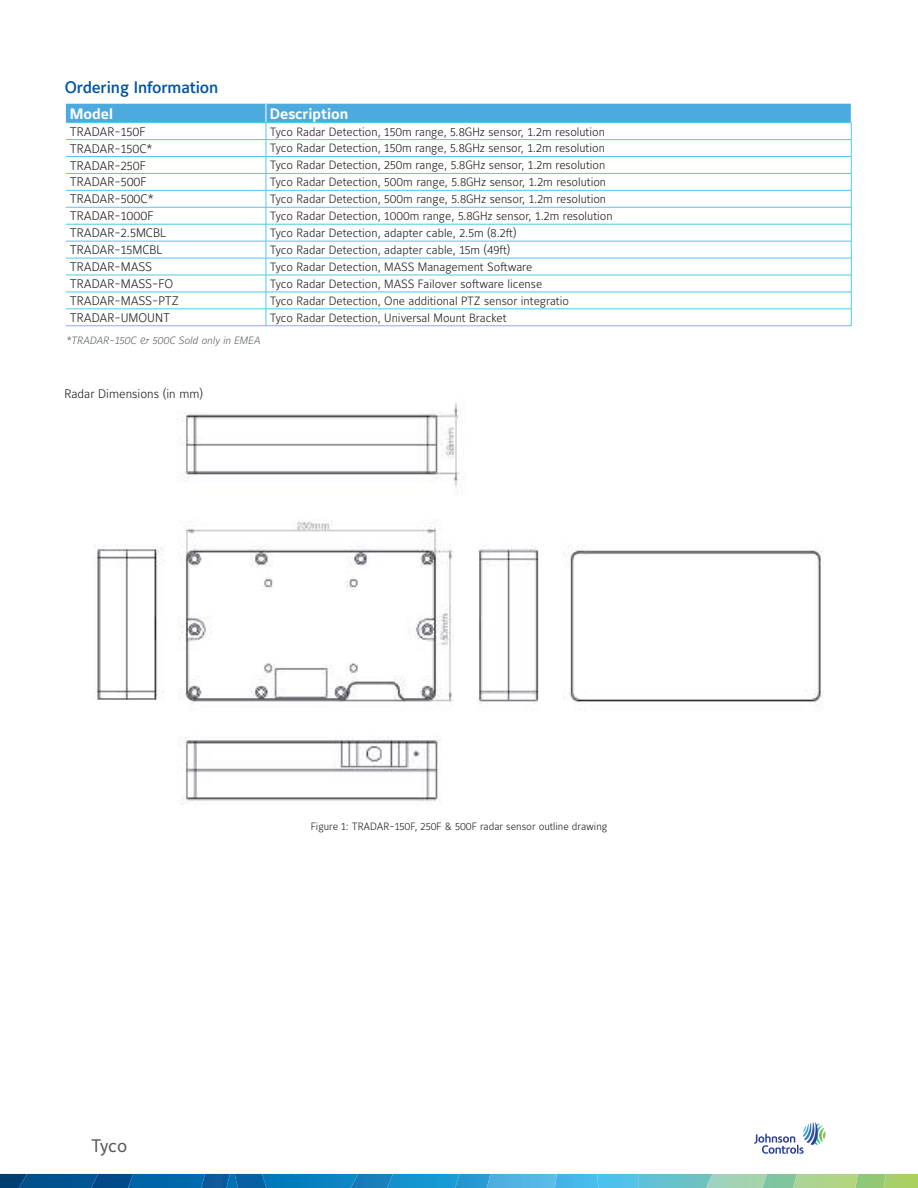
<style>
.page{position:relative;width:918px;height:1188px;background:#fff}
.page>*{position:absolute;margin:0;border:0;box-sizing:border-box;transform-origin:0 0}
.t1{font:18px "Maurea Jci Lf ML";color:#575857}
.t2{font:500 16.5px "Maurea Jci Lf ML";letter-spacing:-.01em;color:#0053a1}
.t3{font:700 15px "Maurea Jci Lf ML";color:#fff}
.t4{font:300 12.3px "Maurea Jci Lf ML";color:#241f1f}
.t5{font:300 11.85px "Maurea Jci Lf ML";color:#241f1f}
.t6{font:300 10.5px "Maurea Jci Lf ML";color:#241f1f}
.t7{font:italic 300 10.5px "Maurea Jci Lf ML";color:#5f636c}
</style>
<div class="page">
<svg style="left:0;top:1174px;width:918px;height:14px;background:#3e97b2"></svg>
<svg style="left:754px;top:1123px;width:72px;height:31px"></svg>
<hr style="left:66px;top:326px;width:200px;height:1px;background:#4fc9eb">
<hr style="left:266px;top:326px;width:586px;height:1px;background:#4fc9eb">
<svg style="left:66px;top:104px;width:786px;height:222px"></svg>
<img style="left:93px;top:402px;width:730px;height:402px">
<h2 class="t2" style="left:65px;top:77px;width:155px">Ordering Information</h2>
<p class="t3" style="left:70px;top:105px;width:45px">Model</p>
<p class="t3" style="left:270px;top:105px;width:80px">Description</p>
<p class="t4" style="left:70px;top:124px;width:77px">TRADAR-150F</p>
<p class="t5" style="left:270px;top:124px;width:337px">Tyco Radar Detection, 150m range, 5.8GHz sensor, 1.2m resolution</p>
<p class="t4" style="left:70px;top:141px;width:84px">TRADAR-150C*</p>
<p class="t5" style="left:270px;top:141px;width:337px">Tyco Radar Detection, 150m range, 5.8GHz sensor, 1.2m resolution</p>
<p class="t4" style="left:70px;top:158px;width:78px">TRADAR-250F</p>
<p class="t5" style="left:270px;top:158px;width:337px">Tyco Radar Detection, 250m range, 5.8GHz sensor, 1.2m resolution</p>
<p class="t4" style="left:70px;top:175px;width:79px">TRADAR-500F</p>
<p class="t5" style="left:270px;top:175px;width:338px">Tyco Radar Detection, 500m range, 5.8GHz sensor, 1.2m resolution</p>
<p class="t4" style="left:70px;top:192px;width:85px">TRADAR-500C*</p>
<p class="t5" style="left:270px;top:192px;width:338px">Tyco Radar Detection, 500m range, 5.8GHz sensor, 1.2m resolution</p>
<p class="t4" style="left:70px;top:208px;width:85px">TRADAR-1000F</p>
<p class="t5" style="left:270px;top:209px;width:344px">Tyco Radar Detection, 1000m range, 5.8GHz sensor, 1.2m resolution</p>
<p class="t4" style="left:70px;top:225px;width:98px">TRADAR-2.5MCBL</p>
<p class="t5" style="left:270px;top:226px;width:248px">Tyco Radar Detection, adapter cable, 2.5m (8.2ft)</p>
<p class="t4" style="left:70px;top:242px;width:94px">TRADAR-15MCBL</p>
<p class="t5" style="left:270px;top:243px;width:242px">Tyco Radar Detection, adapter cable, 15m (49ft)</p>
<p class="t4" style="left:70px;top:259px;width:84px">TRADAR-MASS</p>
<p class="t5" style="left:270px;top:260px;width:264px">Tyco Radar Detection, MASS Management Software</p>
<p class="t4" style="left:70px;top:276px;width:105px">TRADAR-MASS-FO</p>
<p class="t5" style="left:270px;top:276px;width:274px">Tyco Radar Detection, MASS Failover software license</p>
<p class="t4" style="left:70px;top:293px;width:111px">TRADAR-MASS-PTZ</p>
<p class="t5" style="left:270px;top:293px;width:301px">Tyco Radar Detection, One additional PTZ sensor integratio</p>
<p class="t4" style="left:70px;top:310px;width:102px">TRADAR-UMOUNT</p>
<p class="t5" style="left:270px;top:310px;width:238px">Tyco Radar Detection, Universal Mount Bracket</p>
<p class="t7" style="left:66px;top:334px;width:196px">*TRADAR-150C &amp; 500C Sold only in EMEA</p>
<p class="t4" style="left:64px;top:386px;width:140px">Radar Dimensions (in mm)</p>
<h1 class="t1" style="left:91px;top:1135px;width:38px">Tyco</h1>
<p class="t6" style="left:311px;top:820px;width:298px">Figure 1: TRADAR-150F, 250F &amp; 500F radar sensor outline drawing</p>
</div>
